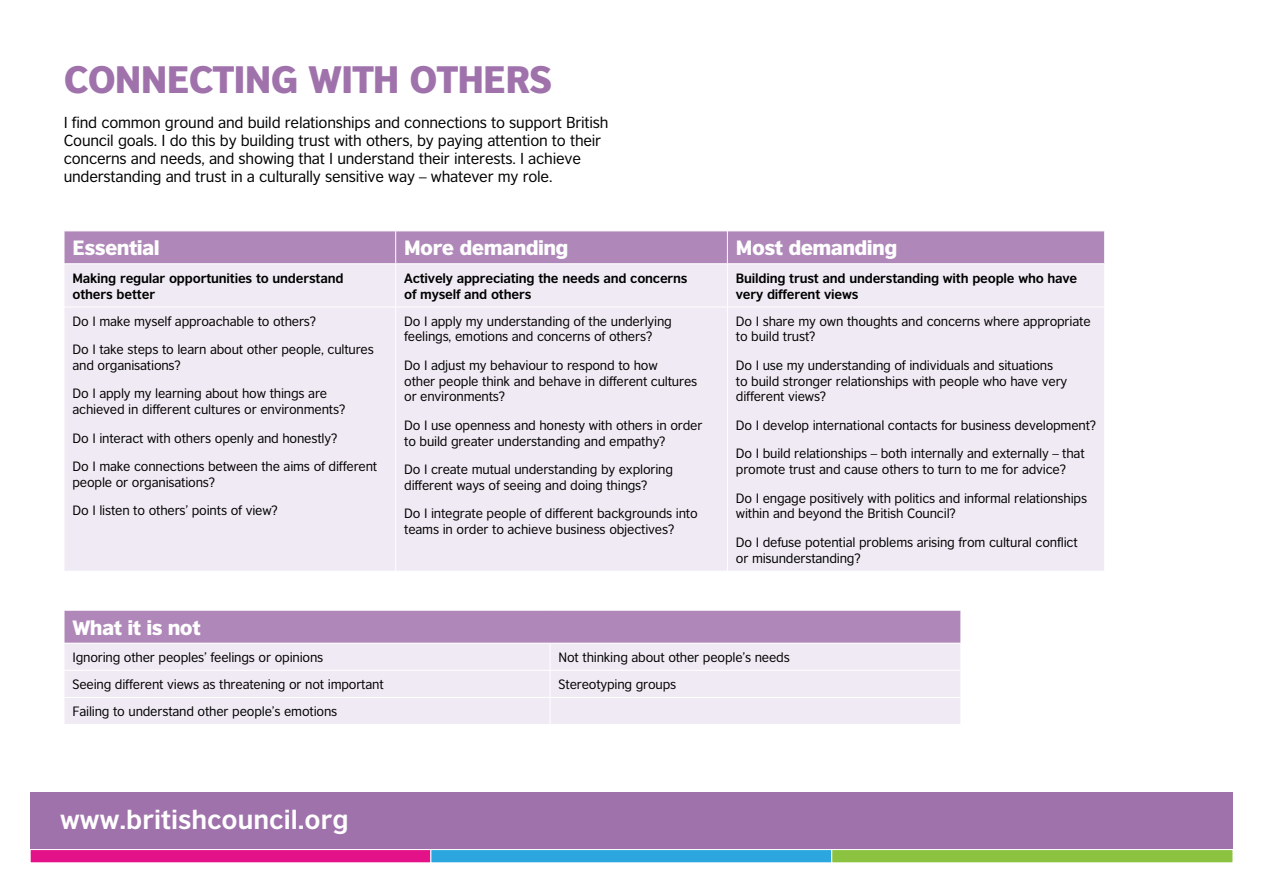
<style>
.page{position:relative;width:1263px;height:893px;background:#fff}
.page>*{position:absolute;margin:0;border:0;box-sizing:border-box;transform-origin:0 0}
.t1{font:900 36px "British Council Sans";color:#a072ac}
.t2{font:700 25.5px "British Council Sans";color:#fff}
.t3{font:900 19.5px "British Council Sans";letter-spacing:-.03em;color:#fff}
.t4{font:15px/18px "British Council Sans";letter-spacing:-.015em;color:#000}
.t5{font:12.75px/15.8px "British Council Sans";letter-spacing:-.015em;color:#000}
.t6{font:700 12.75px/15.8px "British Council Sans";letter-spacing:-.015em;color:#000}
</style>
<div class="page">
<div style="left:30px;top:793px;width:1203px;height:56px;background:#a072ac"></div>
<div style="left:30px;top:849px;width:401px;height:14px;background:#e41288;border:1px solid #fff"></div>
<div style="left:430px;top:849px;width:402px;height:14px;background:#2ba6df;border:1px solid #fff"></div>
<div style="left:831px;top:849px;width:402px;height:14px;background:#8bc341;border:1px solid #fff"></div>
<div style="left:65px;top:232px;width:1039px;height:32px;background:#af88b9"></div>
<div style="left:65px;top:265px;width:1039px;height:306px;background:#f0eaf4"></div>
<hr style="left:395px;top:231px;width:1px;height:33px;background:#fff">
<hr style="left:727px;top:231px;width:1px;height:33px;background:#fff">
<hr style="left:395px;top:264px;width:1px;height:43px;background:#fff">
<hr style="left:727px;top:264px;width:1px;height:43px;background:#fff">
<hr style="left:64px;top:307px;width:332px;height:1px;background:#fff">
<hr style="left:396px;top:307px;width:331px;height:1px;background:#fff">
<hr style="left:395px;top:307px;width:1px;height:264px;background:#fff">
<hr style="left:727px;top:307px;width:378px;height:1px;background:#fff">
<hr style="left:727px;top:307px;width:1px;height:264px;background:#fff">
<div style="left:64px;top:610px;width:897px;height:33px;background:#af88b9"></div>
<div style="left:65px;top:644px;width:895px;height:80px;background:#f0eaf4"></div>
<hr style="left:64px;top:670px;width:486px;height:1px;background:#fff">
<hr style="left:550px;top:670px;width:411px;height:1px;background:#fff">
<hr style="left:64px;top:697px;width:486px;height:1px;background:#fff">
<hr style="left:550px;top:697px;width:411px;height:1px;background:#fff">
<svg style="left:550px;top:644px;width:1px;height:80px"></svg>
<hr style="left:64px;top:610px;width:486px;height:1px;background:#fff">
<hr style="left:64px;top:610px;width:1px;height:33px;background:#fff">
<hr style="left:550px;top:610px;width:411px;height:1px;background:#fff">
<svg style="left:64px;top:644px;width:1px;height:80px"></svg>
<h1 class="t1" style="left:64px;top:56px;width:24px">CONNECTIN</h1>
<h1 class="t1" style="left:271px;top:56px;width:90px">G WITH</h1>
<h1 class="t1" style="left:410px;top:56px;width:25px">OTHERS</h1>
<p class="t4" style="left:64px;top:113px;width:546px">I find common ground and build relationships and connections to support British Council goals. I do this by building trust with others, by paying attention to their concerns and needs, and showing that I understand their interests. I achieve understanding and trust in a culturally sensitive way – whatever my role.</p>
<h3 class="t3" style="left:73px;top:235px;width:89px">Essential</h3>
<h3 class="t3" style="left:404px;top:235px;width:166px">More demanding</h3>
<h3 class="t3" style="left:736px;top:235px;width:163px">Most demanding</h3>
<p class="t6" style="left:73px;top:270px;width:273px">Making regular opportunities to understand others better</p>
<p class="t6" style="left:404px;top:270px;width:285px">Actively appreciating the needs and concerns of myself and others</p>
<p class="t6" style="left:736px;top:270px;width:343px">Building trust and understanding with people who have very different views</p>
<p class="t5" style="left:73px;top:313px;width:245px">Do I make myself approachable to others?</p>
<p class="t5" style="left:73px;top:341px;width:303px">Do I take steps to learn about other people, cultures and organisations?</p>
<p class="t5" style="left:73px;top:386px;width:274px">Do I apply my learning about how things are achieved in different cultures or environments?</p>
<p class="t5" style="left:73px;top:430px;width:266px">Do I interact with others openly and honestly?</p>
<p class="t5" style="left:73px;top:458px;width:306px">Do I make connections between the aims of different people or organisations?</p>
<p class="t5" style="left:73px;top:503px;width:207px">Do I listen to others’ points of view?</p>
<p class="t5" style="left:736px;top:313px;width:356px">Do I share my own thoughts and concerns where appropriate to build trust?</p>
<p class="t5" style="left:736px;top:357px;width:333px">Do I use my understanding of individuals and situations to build stronger relationships with people who have very different views?</p>
<p class="t5" style="left:736px;top:417px;width:362px">Do I develop international contacts for business development?</p>
<p class="t5" style="left:736px;top:446px;width:350px">Do I build relationships – both internally and externally – that promote trust and cause others to turn to me for advice?</p>
<p class="t5" style="left:736px;top:490px;width:353px">Do I engage positively with politics and informal relationships within and beyond the British Council?</p>
<p class="t5" style="left:736px;top:534px;width:343px">Do I defuse potential problems arising from cultural conflict or misunderstanding?</p>
<p class="t5" style="left:404px;top:313px;width:269px">Do I apply my understanding of the underlying feelings, emotions and concerns of others?</p>
<p class="t5" style="left:404px;top:357px;width:295px">Do I adjust my behaviour to respond to how<br>other people think and behave in different cultures or environments?</p>
<p class="t5" style="left:404px;top:417px;width:300px">Do I use openness and honesty with others in order to build greater understanding and empathy?</p>
<p class="t5" style="left:404px;top:461px;width:270px">Do I create mutual understanding by exploring different ways of seeing and doing things?</p>
<p class="t5" style="left:404px;top:506px;width:295px">Do I integrate people of different backgrounds into teams in order to achieve business objectives?</p>
<h3 class="t3" style="left:73px;top:615px;width:130px">What it is not</h3>
<p class="t5" style="left:73px;top:649px;width:252px">Ignoring other peoples’ feelings or opinions</p>
<p class="t5" style="left:559px;top:649px;width:233px">Not thinking about other people’s needs</p>
<p class="t5" style="left:73px;top:676px;width:313px">Seeing different views as threatening or not important</p>
<p class="t5" style="left:559px;top:676px;width:119px">Stereotyping groups</p>
<p class="t5" style="left:73px;top:703px;width:266px">Failing to understand other people’s emotions</p>
<h2 class="t2" style="left:60px;top:804px;width:290px">www.britishcouncil.org</h2>
</div>
